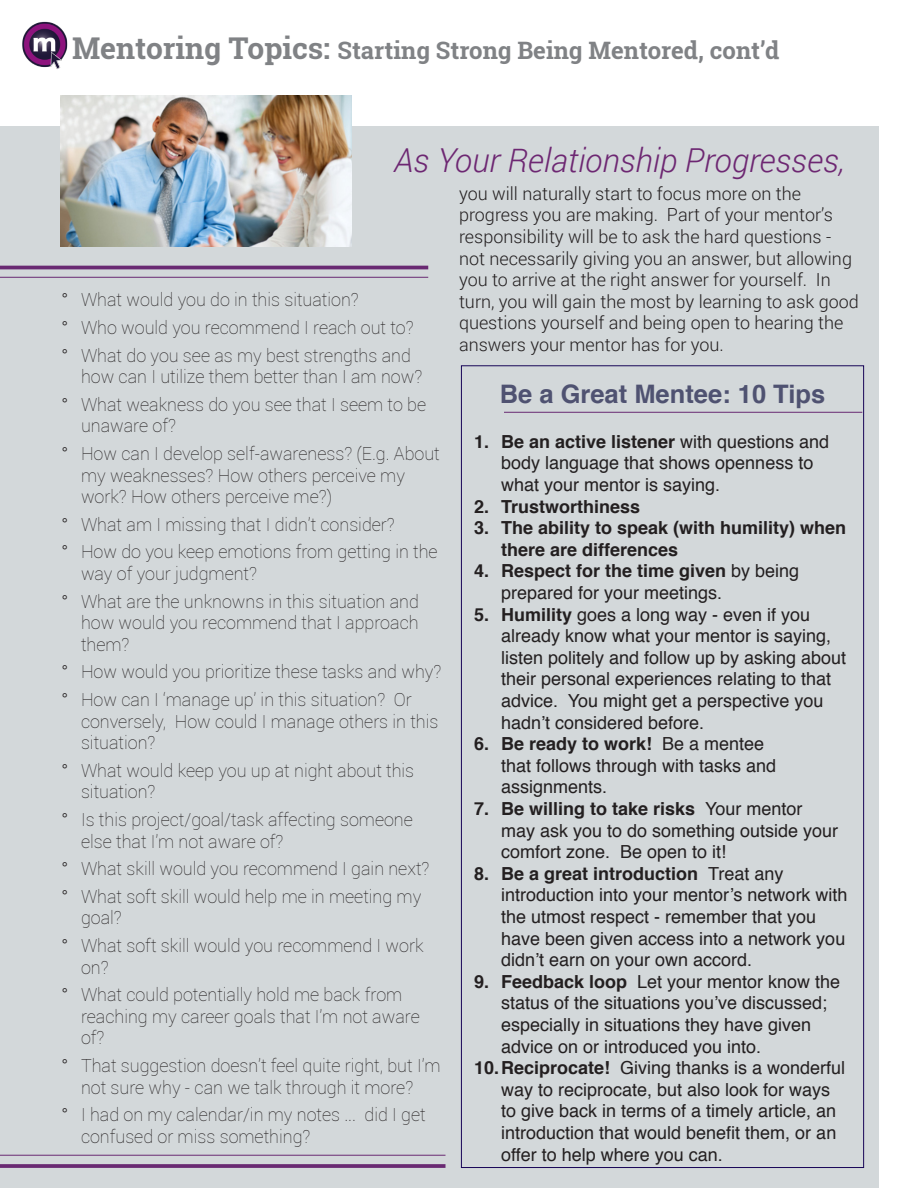
<style>
.page{position:relative;width:918px;height:1188px;background:#fff}
.page>*{position:absolute;margin:0;border:0;box-sizing:border-box;transform-origin:0 0}
.t1{font:italic 300 33px "Roboto";color:#6d2772}
.t2{font:700 25.5px "Helvetica";color:#4f5271}
.t3{font:700 24px "Roboto Slab";color:#808285}
.t4{font:100 18px/21.6px "Roboto";color:#231f20}
.t5{font:18px/21.6px "Helvetica";color:#231f20}
.t6{font:300 18px/21.6px "Roboto";color:#231f20}
.t7{font:700 18px/21.6px "Helvetica";color:#231f20}
.s1{font-size:30px}
.s2{font-weight:300}
.s3{font-weight:700}
</style>
<div class="page">
<div style="left:0;top:126px;width:878px;height:1062px;background:#d3d8da"></div>
<img style="left:22px;top:21px;width:46px;height:48px">
<img style="left:60px;top:96px;width:291px;height:150px">
<hr style="left:0;top:277px;width:428px;height:1px;background:#692972">
<hr style="left:0;top:266px;width:428px;height:3px;background:#692972">
<hr style="left:0;top:1155px;width:446px;height:1px;background:#692972">
<svg style="left:0;top:1164px;width:446px;height:4px;background:#6f3378"></svg>
<hr style="left:504px;top:412px;width:358px;height:1px;background:#692972">
<p class="t3" style="left:72px;top:34px;width:709px"><span class="s1">Mentoring Topics:</span> Starting Strong Being Mentored, cont’d</p>
<p class="t1" style="left:394px;top:137px;width:452px">As Your Relationship Progresses,</p>
<p class="t4" style="left:62px;top:289px;width:299px"><span class="s2">°</span> What would you do in this situation?</p>
<p class="t4" style="left:62px;top:316px;width:354px"><span class="s2">°</span> Who would you recommend I reach out to?</p>
<p class="t4" style="left:81px;top:344px;width:343px;text-indent:-20px"><span class="s2">°</span> What do you see as my best strengths and how can I utilize them better than I am now?</p>
<p class="t4" style="left:81px;top:393px;width:347px;text-indent:-20px"><span class="s2">°</span> What weakness do you see that I seem to be unaware of?</p>
<p class="t4" style="left:81px;top:442px;width:360px;text-indent:-20px"><span class="s2">°</span> How can I develop self-awareness? (E.g. About my weaknesses? How others perceive my work? How others perceive me?)</p>
<p class="t4" style="left:62px;top:513px;width:335px"><span class="s2">°</span> What am I missing that I didn’t consider?</p>
<p class="t4" style="left:81px;top:541px;width:358px;text-indent:-20px"><span class="s2">°</span> How do you keep emotions from getting in the way of your judgment?</p>
<p class="t4" style="left:81px;top:590px;width:339px;text-align:justify;text-indent:-20px"><span class="s2">°</span> What are the unknowns in this situation and how would you recommend that I approach them?</p>
<p class="t4" style="left:62px;top:661px;width:381px"><span class="s2">°</span> How would you prioritize these tasks and why?</p>
<p class="t4" style="left:81px;top:688px;width:359px;text-indent:-20px"><span class="s2">°</span> How can I ‘manage up’ in this situation? Or conversely, How could I manage others in this situation?</p>
<p class="t4" style="left:81px;top:759px;width:335px;text-indent:-20px"><span class="s2">°</span> What would keep you up at night about this situation?</p>
<p class="t4" style="left:81px;top:808px;width:333px;text-indent:-20px"><span class="s2">°</span> Is this project/goal/task affecting someone else that I’m not aware of?</p>
<p class="t4" style="left:62px;top:857px;width:369px"><span class="s2">°</span> What skill would you recommend I gain next?</p>
<p class="t4" style="left:81px;top:885px;width:342px;text-indent:-20px"><span class="s2">°</span> What soft skill would help me in meeting my goal?</p>
<p class="t4" style="left:81px;top:934px;width:344px;text-indent:-20px"><span class="s2">°</span> What soft skill would you recommend I work on?</p>
<p class="t4" style="left:81px;top:983px;width:340px;text-indent:-20px"><span class="s2">°</span> What could potentially hold me back from reaching my career goals that I’m not aware of?</p>
<p class="t4" style="left:62px;top:1054px;width:381px;text-align:center"><span class="s2">°</span> That suggestion doesn’t feel quite right, but I’m not sure why - can we talk through it more?</p>
<p class="t4" style="left:81px;top:1103px;width:346px;text-indent:-20px"><span class="s2">°</span> I had on my calendar/in my notes ... did I get confused or miss something?</p>
<p class="t6" style="left:459px;top:182px;width:401px">you will naturally start to focus more on the progress you are making. Part of your mentor’s responsibility will be to ask the hard questions - not necessarily giving you an answer, but allowing you to arrive at the right answer for yourself. In turn, you will gain the most by learning to ask good questions yourself and being open to hearing the answers your mentor has for you.</p>
<p class="t2" style="left:500px;top:374px;width:327px">Be a Great Mentee: 10 Tips</p>
<p class="t5" style="left:501px;top:431px;width:330px;text-indent:-27px"><span class="s3">1. Be an active listener</span> with questions and body language that shows openness to what your mentor is saying.</p>
<p class="t7" style="left:474px;top:496px;width:168px">2. Trustworthiness</p>
<p class="t7" style="left:501px;top:517px;width:347px;text-indent:-27px">3. The ability to speak (with humility) when there are differences</p>
<p class="t5" style="left:501px;top:561px;width:300px;text-indent:-27px"><span class="s3">4. Respect for the time given</span> by being prepared for your meetings.</p>
<p class="t5" style="left:501px;top:604px;width:347px;text-indent:-27px"><span class="s3">5. Humility</span> goes a long way - even if you already know what your mentor is saying, listen politely and follow up by asking about their personal experiences relating to that advice. You might get a perspective you hadn’t considered before.</p>
<p class="t5" style="left:501px;top:734px;width:277px;text-indent:-27px"><span class="s3">6. Be ready to work!</span> Be a mentee that follows through with tasks and assignments.</p>
<p class="t5" style="left:501px;top:798px;width:339px;text-indent:-27px"><span class="s3">7. Be willing to take risks</span> Your mentor may ask you to do something outside your comfort zone. Be open to it!</p>
<p class="t5" style="left:501px;top:863px;width:348px;text-indent:-27px"><span class="s3">8. Be a great introduction</span> Treat any introduction into your mentor’s network with the utmost respect - remember that you have been given access into a network you didn’t earn on your own accord.</p>
<p class="t5" style="left:501px;top:971px;width:341px;text-indent:-27px"><span class="s3">9. Feedback loop</span> Let your mentor know the status of the situations you’ve discussed; especially in situations they have given advice on or introduced you into.</p>
<p class="t5" style="left:501px;top:1058px;width:346px;text-indent:-27px"><span class="s3">10.Reciprocate!</span> Giving thanks is a wonderful way to reciprocate, but also look for ways to give back in terms of a timely article, an introduction that would benefit them, or an offer to help where you can.</p>
</div>
